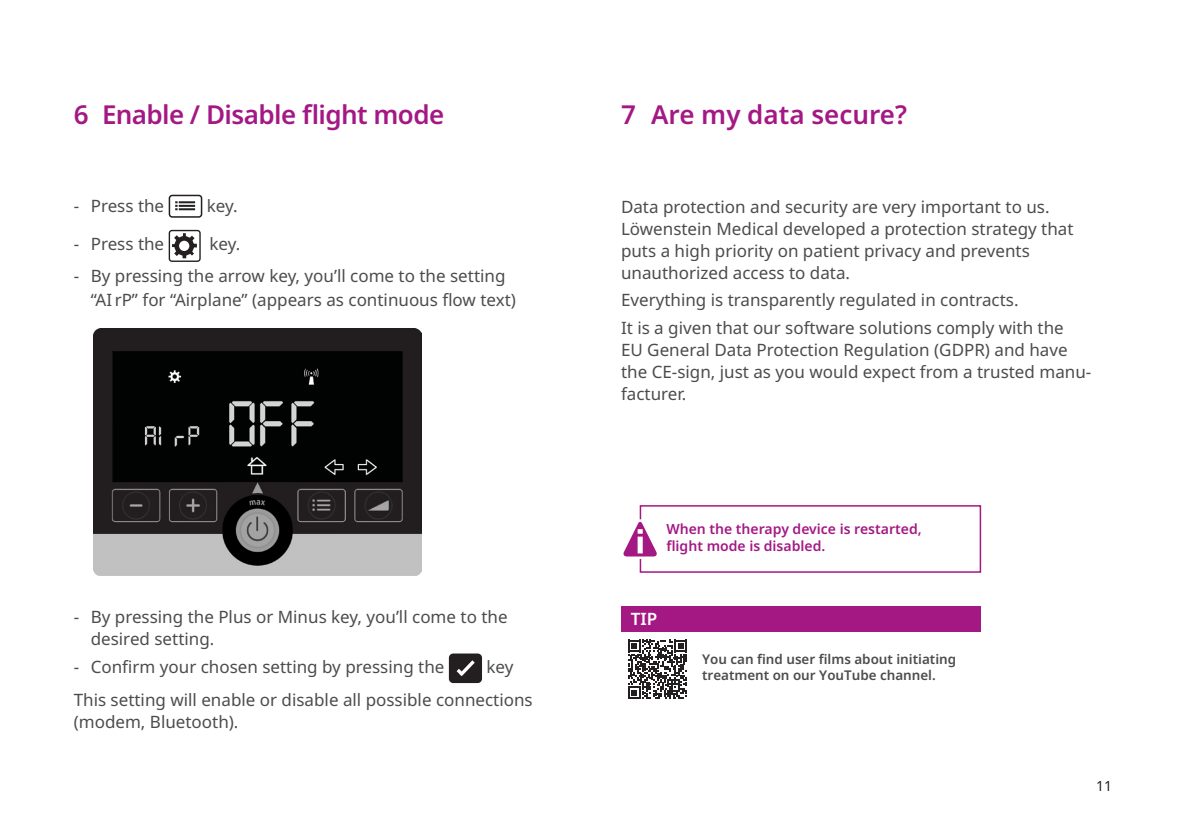
<style>
.page{position:relative;width:1191px;height:840px;background:#fff}
.page>*{position:absolute;margin:0;border:0;box-sizing:border-box;transform-origin:0 0}
.Headline{font:600 26px "Noto Sans";letter-spacing:-.02em;color:#a41884}
.Headline-2{font:600 26px "Noto Sans";color:#a41884}
.Bullets_mit_Fleißtext_9auf12_5{font:17px/22px "Noto Sans";color:#4b4c4d}
.FT_8pt_10pt{font:600 17px "Noto Sans";color:#fff}
.Bullets_mit_Fleißtext_9auf12_5-2{font:600 14px/16.8px "Noto Sans";color:#a41884}
.t1{font:14px "Noto Sans";color:#231f20}
.FT_8pt_10pt-2{font:600 13.4px/16px "Noto Sans";color:#4b4c4d}
</style>
<div class="page">
<img style="left:94px;top:329px;width:328px;height:246px">
<div style="left:169px;top:195px;width:33px;height:22px;border:2px solid #231f20;border-radius:3px"></div>
<svg style="left:175px;top:201px;width:20px;height:9px"></svg>
<svg style="left:172px;top:233px;width:25px;height:26px"></svg>
<div style="left:169px;top:230px;width:32px;height:32px;border:1px solid #231f20;border-radius:3px"></div>
<div style="left:449px;top:653px;width:33px;height:29px;background:#231f20;border-radius:4px"></div>
<svg style="left:456px;top:660px;width:19px;height:16px"></svg>
<div style="left:639px;top:505px;width:342px;height:67px;border:2px solid #a41884"></div>
<svg style="left:623px;top:519px;width:34px;height:41px"></svg>
<svg style="left:628px;top:639px;width:59px;height:59px"></svg>
<div style="left:621px;top:605px;width:359px;height:26px;background:#a41884"></div>
<p class="Headline" style="left:74px;top:100px;width:372px">6 Enable / Disable flight mode</p>
<p class="Headline-2" style="left:621px;top:100px;width:287px">7 Are my data secure?</p>
<p class="Bullets_mit_Fleißtext_9auf12_5" style="left:74px;top:195px;width:92px">- Press the</p>
<p class="Bullets_mit_Fleißtext_9auf12_5" style="left:207px;top:195px;width:32px">key.</p>
<p class="Bullets_mit_Fleißtext_9auf12_5" style="left:74px;top:233px;width:92px">- Press the</p>
<p class="Bullets_mit_Fleißtext_9auf12_5" style="left:209px;top:233px;width:32px">key.</p>
<p class="Bullets_mit_Fleißtext_9auf12_5" style="left:91px;top:264px;width:427px;line-height:24px;text-indent:-17px">- By pressing the arrow key, you’ll come to the setting “AI rP” for “Airplane” (appears as continuous flow text)</p>
<p class="Bullets_mit_Fleißtext_9auf12_5" style="left:91px;top:606px;width:418px;text-indent:-17px">- By pressing the Plus or Minus key, you’ll come to the desired setting.</p>
<p class="Bullets_mit_Fleißtext_9auf12_5" style="left:74px;top:655px;width:372px">- Confirm your chosen setting by pressing the</p>
<p class="Bullets_mit_Fleißtext_9auf12_5" style="left:486px;top:655px;width:28px">key</p>
<p class="Bullets_mit_Fleißtext_9auf12_5" style="left:74px;top:689px;width:460px">This setting will enable or disable all possible connections (modem, Bluetooth).</p>
<p class="Bullets_mit_Fleißtext_9auf12_5" style="left:621px;top:195px;width:454px">Data protection and security are very important to us.<br>Löwenstein Medical developed a protection strategy that puts a high priority on patient privacy and prevents unauthorized access to data.</p>
<p class="Bullets_mit_Fleißtext_9auf12_5" style="left:621px;top:289px;width:399px">Everything is transparently regulated in contracts.</p>
<p class="Bullets_mit_Fleißtext_9auf12_5" style="left:621px;top:317px;width:472px">It is a given that our software solutions comply with the<br>EU General Data Protection Regulation (GDPR) and have the CE-sign, just as you would expect from a trusted manu&shy;facturer.</p>
<p class="Bullets_mit_Fleißtext_9auf12_5-2" style="left:666px;top:520px;width:257px">When the therapy device is restarted, flight mode is disabled.</p>
<p class="FT_8pt_10pt" style="left:631px;top:609px;width:28px">TIP</p>
<p class="FT_8pt_10pt-2" style="left:702px;top:651px;width:256px">You can find user films about initiating treatment on our YouTube channel.</p>
<p class="t1" style="left:1096px;top:777px;width:18px">11</p>
</div>
